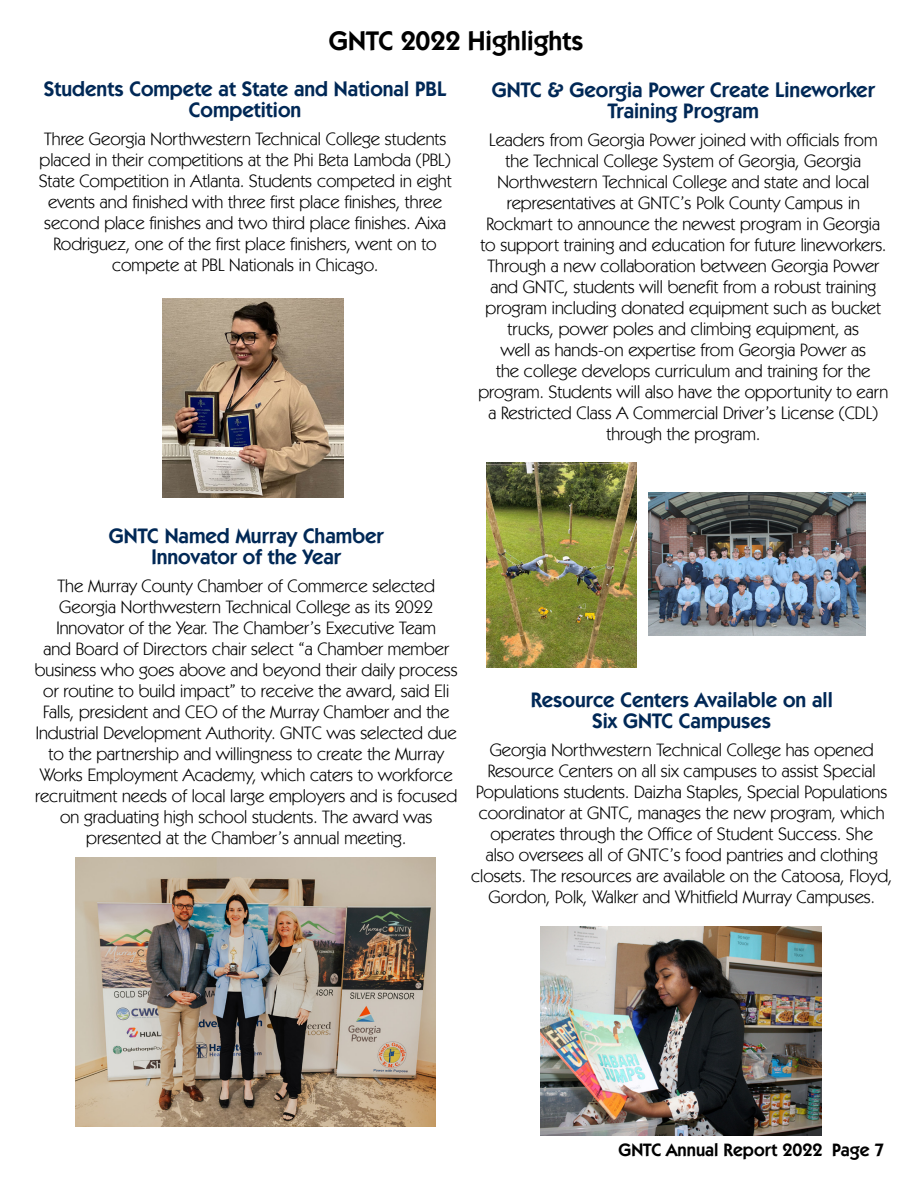
<style>
.page{position:relative;width:918px;height:1188px;background:#fff}
.page>*{position:absolute;margin:0;border:0;box-sizing:border-box;transform-origin:0 0}
.t1{font:600 27px "Kabel IT Cby BT";color:#000}
.t2{font:600 21px/21px "Kabel IT Cby BT";color:#002856;text-align:center}
.t3{font:18px/21px "Kabel IT Cby BT";color:#000;text-align:center}
.t4{font:600 18px "Kabel IT Cby BT";color:#000}
</style>
<div class="page">
<img style="left:162px;top:298px;width:181px;height:200px">
<img style="left:76px;top:858px;width:360px;height:269px">
<img style="left:487px;top:462px;width:150px;height:206px">
<img style="left:649px;top:492px;width:216px;height:143px">
<img style="left:541px;top:926px;width:281px;height:209px">
<h1 class="t1" style="left:329px;top:24px;width:256px">GNTC 2022 Highlights</h1>
<p class="t2" style="left:44px;top:78px;width:404px">Students Compete at State and National PBL<br>Competition</p>
<p class="t3" style="left:39px;top:128px;width:414px">Three Georgia Northwestern Technical College students placed in their competitions at the Phi Beta Lambda (PBL)<br>State Competition in Atlanta. Students competed in eight events and finished with three first place finishes, three second place finishes and two third place finishes. Aixa Rodriguez, one of the first place finishers, went on to compete at PBL Nationals in Chicago.</p>
<p class="t2" style="left:492px;top:79px;width:385px">GNTC &amp; Georgia Power Create Lineworker<br>Training Program</p>
<p class="t3" style="left:478px;top:129px;width:412px">Leaders from Georgia Power joined with officials from the Technical College System of Georgia, Georgia Northwestern Technical College and state and local representatives at GNTC’s Polk County Campus in Rockmart to announce the newest program in Georgia to support training and education for future lineworkers.<br>Through a new collaboration between Georgia Power and GNTC, students will benefit from a robust training program including donated equipment such as bucket trucks, power poles and climbing equipment, as<br>well as hands-on expertise from Georgia Power as<br>the college develops curriculum and training for the program. Students will also have the opportunity to earn a Restricted Class A Commercial Driver’s License (CDL) through the program.</p>
<p class="t2" style="left:109px;top:525px;width:276px">GNTC Named Murray Chamber<br>Innovator of the Year</p>
<p class="t3" style="left:35px;top:575px;width:424px">The Murray County Chamber of Commerce selected Georgia Northwestern Technical College as its 2022<br>Innovator of the Year. The Chamber’s Executive Team<br>and Board of Directors chair select “a Chamber member business who goes above and beyond their daily process or routine to build impact” to receive the award, said Eli Falls, president and CEO of the Murray Chamber and the Industrial Development Authority. GNTC was selected due to the partnership and willingness to create the Murray Works Employment Academy, which caters to workforce recruitment needs of local large employers and is focused on graduating high school students. The award was presented at the Chamber’s annual meeting.</p>
<p class="t2" style="left:531px;top:689px;width:304px">Resource Centers Available on all<br>Six GNTC Campuses</p>
<p class="t3" style="left:471px;top:739px;width:423px">Georgia Northwestern Technical College has opened Resource Centers on all six campuses to assist Special Populations students. Daizha Staples, Special Populations coordinator at GNTC, manages the new program, which operates through the Office of Student Success. She<br>also oversees all of GNTC’s food pantries and clothing closets. The resources are available on the Catoosa, Floyd, Gordon, Polk, Walker and Whitfield Murray Campuses.</p>
<p class="t4" style="left:618px;top:1139px;width:268px">GNTC Annual Report 2022 Page 7</p>
</div>
